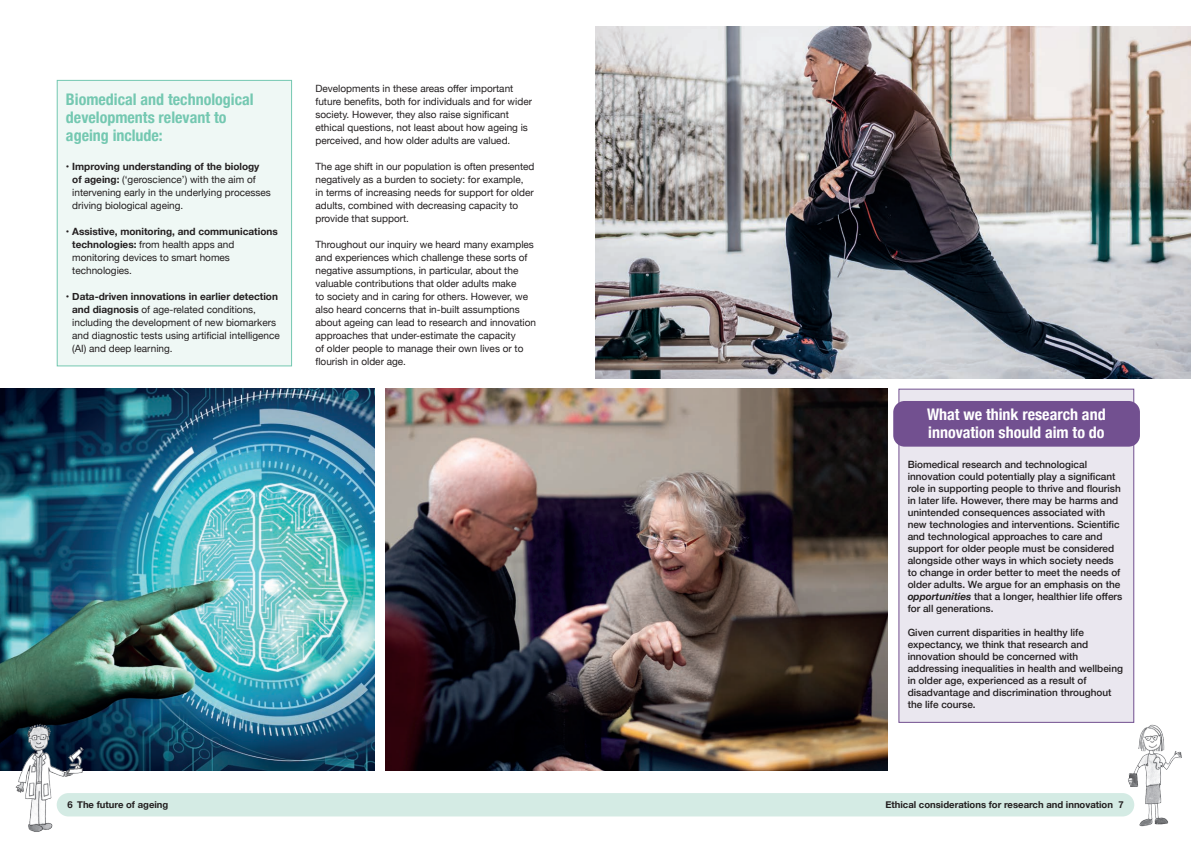
<style>
.page{position:relative;width:1191px;height:842px;background:#fff}
.page>*{position:absolute;margin:0;border:0;box-sizing:border-box;transform-origin:0 0}
.t1{font:700 condensed 16px/18px "Helvetica Neue";color:#74c8b1}
.t2{font:700 condensed 16px "Helvetica Neue";color:#fff}
.t3{font:10px/13px "Helvetica Neue";color:#231f20}
.t4{font:500 10px/12px "Helvetica Neue";color:#231f20}
.t5{font:700 9.5px "Helvetica Neue";color:#231f20}
.s1{font-weight:700}
.s2{font-weight:700;font-style:italic}
</style>
<div class="page">
<div style="left:57px;top:80px;width:234px;height:286px;background:#eff8f5"></div>
<div style="left:57px;top:80px;width:235px;height:286px;border:1px solid #74c8b1"></div>
<div style="left:899px;top:389px;width:234px;height:333px;background:#eae7ef"></div>
<div style="left:898px;top:389px;width:236px;height:334px;border:1px solid #725090"></div>
<div style="left:893px;top:401px;width:247px;height:46px;background:#725090;border-radius:11px"></div>
<img style="left:595px;top:27px;width:596px;height:351px">
<img style="left:0;top:389px;width:374px;height:382px">
<img style="left:386px;top:389px;width:501px;height:382px">
<div style="left:57px;top:793px;width:1077px;height:23px;background:#d4ebe4;border-radius:12px"></div>
<img style="left:12px;top:723px;width:73px;height:109px">
<img style="left:1126px;top:724px;width:56px;height:103px">
<p class="t1" style="left:66px;top:89px;width:189px">Biomedical and technological developments relevant to ageing include:</p>
<p class="t3" style="left:72px;top:160px;width:200px;text-indent:-6px"><span class="s1">• Improving understanding of the biology of ageing:</span> (‘geroscience’) with the aim of intervening early in the underlying processes driving biological ageing.</p>
<p class="t3" style="left:72px;top:225px;width:207px;text-indent:-6px"><span class="s1">• Assistive, monitoring, and communications technologies:</span> from health apps and monitoring devices to smart homes technologies.</p>
<p class="t3" style="left:72px;top:290px;width:209px;text-indent:-6px"><span class="s1">• Data-driven innovations in earlier detection and diagnosis</span> of age-related conditions, including the development of new biomarkers and diagnostic tests using artificial intelligence (AI) and deep learning.</p>
<p class="t3" style="left:315px;top:82px;width:218px">Developments in these areas offer important future benefits, both for individuals and for wider society. However, they also raise significant ethical questions, not least about how ageing is perceived, and how older adults are valued.</p>
<p class="t3" style="left:315px;top:160px;width:220px">The age shift in our population is often presented negatively as a burden to society: for example,<br>in terms of increasing needs for support for older adults, combined with decreasing capacity to provide that support.</p>
<p class="t3" style="left:315px;top:238px;width:222px">Throughout our inquiry we heard many examples and experiences which challenge these sorts of negative assumptions, in particular, about the valuable contributions that older adults make<br>to society and in caring for others. However, we also heard concerns that in-built assumptions about ageing can lead to research and innovation approaches that under-estimate the capacity<br>of older people to manage their own lives or to flourish in older age.</p>
<p class="t2" style="left:927px;top:401px;width:180px">What we think research and</p>
<p class="t2" style="left:928px;top:419px;width:178px">innovation should aim to do</p>
<p class="t4" style="left:907px;top:457px;width:216px">Biomedical research and technological innovation could potentially play a significant role in supporting people to thrive and flourish in later life. However, there may be harms and unintended consequences associated with new technologies and interventions. Scientific and technological approaches to care and support for older people must be considered alongside other ways in which society needs to change in order better to meet the needs of older adults. We argue for an emphasis on the <span class="s2">opportunities</span> that a longer, healthier life offers for all generations.</p>
<p class="t4" style="left:907px;top:625px;width:217px">Given current disparities in healthy life expectancy, we think that research and innovation should be concerned with addressing inequalities in health and wellbeing in older age, experienced as a result of disadvantage and discrimination throughout the life course.</p>
<p class="t5" style="left:67px;top:797px;width:102px">6 The future of ageing</p>
<p class="t5" style="left:885px;top:797px;width:240px">Ethical considerations for research and innovation 7</p>
</div>
